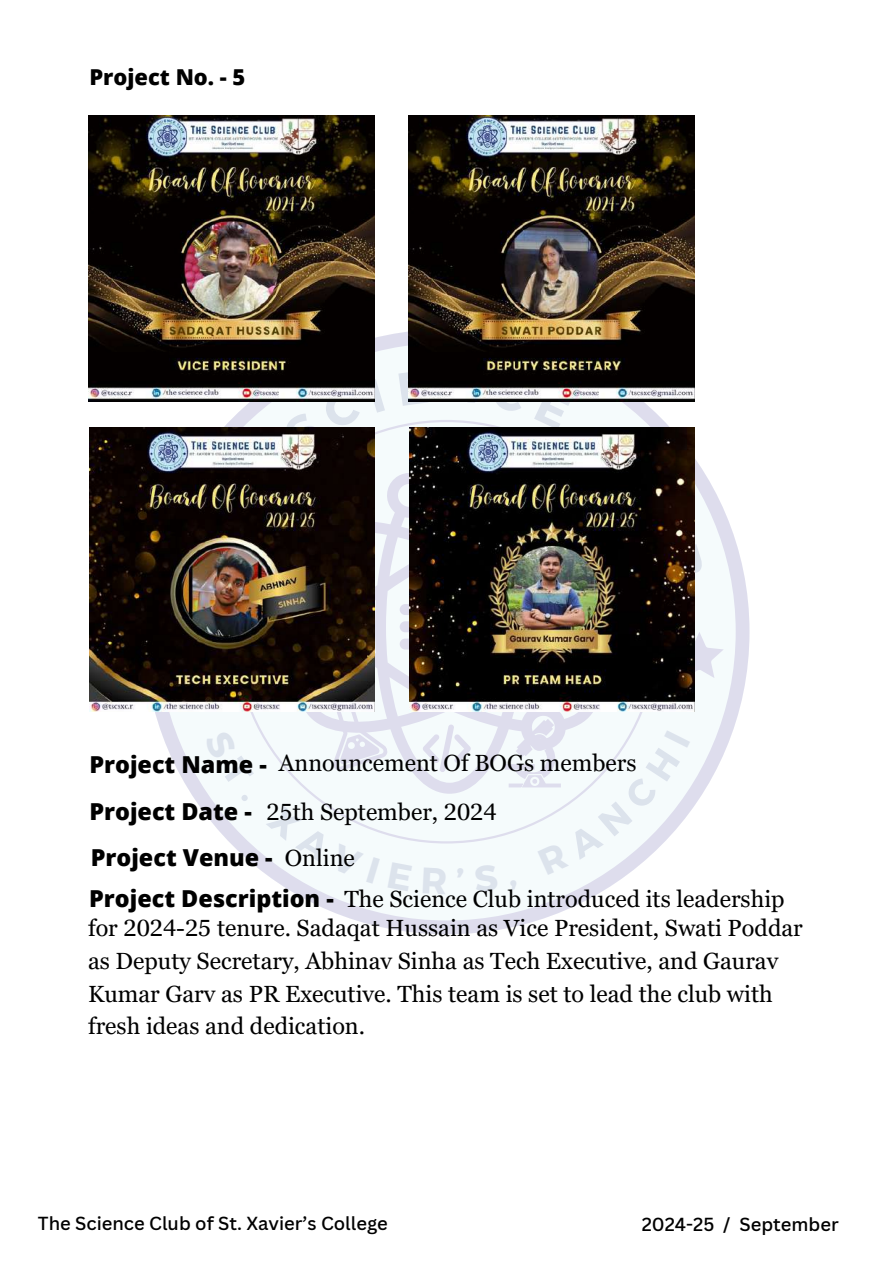
<style>
.page{position:relative;width:894px;height:1264px;background:#fff}
.page>*{position:absolute;margin:0;border:0;box-sizing:border-box;transform-origin:0 0}
.t1{font:23.4px/32.7px "Georgia Pro";color:#000}
.t2{font:800 23.4px/46.5px "Open Sans";color:#000}
.t3{font:800 21.9px "Open Sans";color:#000}
.t4{font:500 18.45px "Canva Sans";color:#000}
.t5{font:500 18.3px "Canva Sans";color:#000}
</style>
<div class="page">
<div style="left:144px;top:329px;width:605px;height:605px;background:#dedded;border-radius:50%"></div>
<div style="left:158px;top:343px;width:577px;height:577px;background:#f5fbfc;border-radius:50%"></div>
<svg style="left:234px;top:420px;width:416px;height:423px"></svg>
<svg style="left:293px;top:460px;width:211px;height:333px"></svg>
<svg style="left:316px;top:694px;width:73px;height:79px"></svg>
<svg style="left:422px;top:724px;width:49px;height:48px"></svg>
<img style="left:88px;top:115px;width:286px;height:286px">
<img style="left:408px;top:115px;width:285px;height:286px">
<img style="left:409px;top:427px;width:285px;height:285px">
<img style="left:89px;top:427px;width:285px;height:285px">
<img style="left:280px;top:378px;width:105px;height:76px">
<svg style="left:408px;top:369px;width:20px;height:33px"></svg>
<svg style="left:490px;top:373px;width:38px;height:29px"></svg>
<svg style="left:534px;top:389px;width:37px;height:41px"></svg>
<svg style="left:665px;top:544px;width:30px;height:37px"></svg>
<svg style="left:203px;top:728px;width:51px;height:74px"></svg>
<svg style="left:265px;top:804px;width:115px;height:79px"></svg>
<svg style="left:504px;top:631px;width:219px;height:258px"></svg>
<p class="t3" style="left:89px;top:61px;width:157px">Project No. - 5</p>
<p class="t1" style="left:266px;top:738px;width:371px;line-height:48.8px;text-indent:12px">Announcement Of BOGs members<br>25th September, 2024</p>
<p class="t1" style="left:285px;top:841px;width:71px">Online</p>
<p class="t2" style="left:89px;top:740px;width:185px">Project Name -<br>Project Date -<br>Project Venue -</p>
<p class="t2" style="left:89px;top:874px;width:246px">Project Description -</p>
<p class="t1" style="left:344px;top:882px;width:441px">The Science Club introduced its leadership</p>
<p class="t1" style="left:88px;top:911px;width:716px">for 2024-25 tenure. Sadaqat Hussain as Vice President, Swati Poddar as Deputy Secretary, Abhinav Sinha as Tech Executive, and Gaurav Kumar Garv as PR Executive. This team is set to lead the club with fresh ideas and dedication.</p>
<p class="t5" style="left:38px;top:1209px;width:351px">The Science Club of St. Xavier’s College</p>
<p class="t4" style="left:641px;top:1211px;width:198px">2024-25 / September</p>
</div>
